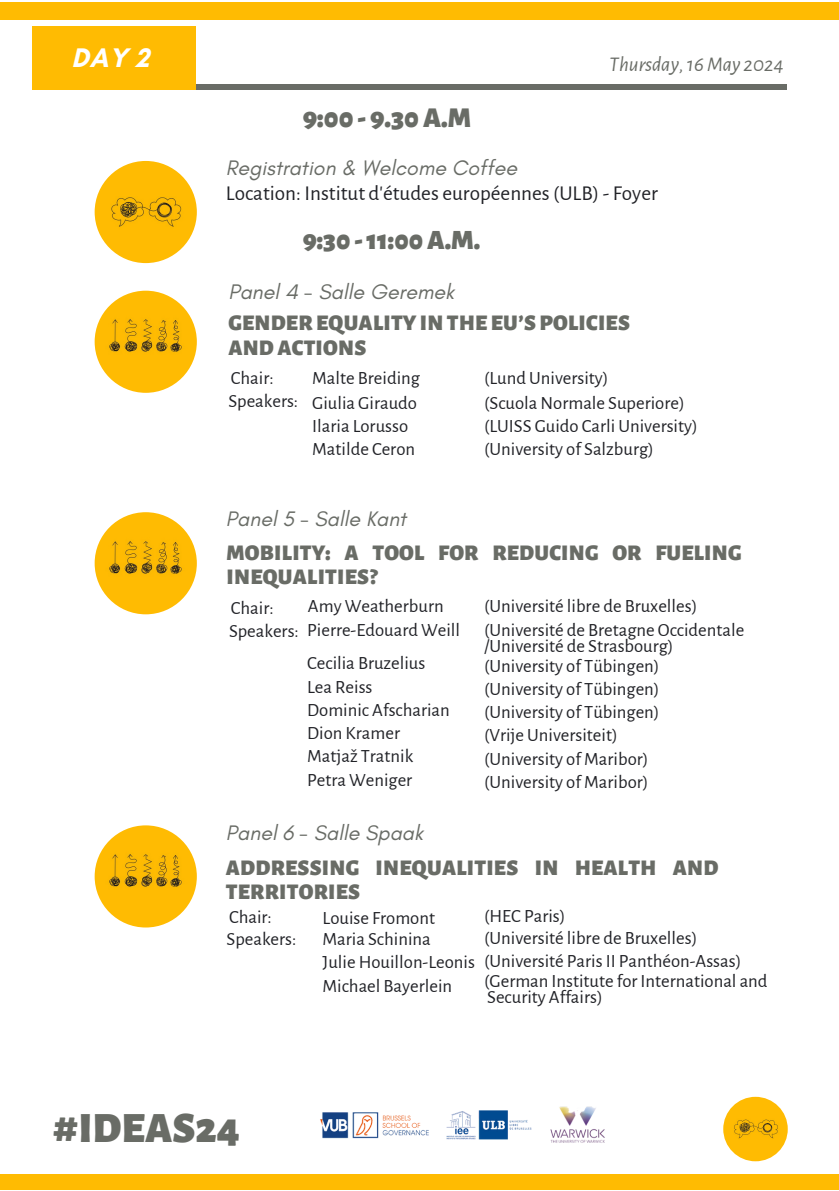
<style>
.page{position:relative;width:839px;height:1191px;background:#fff}
.page>*{position:absolute;margin:0;border:0;box-sizing:border-box;transform-origin:0 0}
.t1{font:900 43.6px "Alegreya Sans";color:#696c66}
.t2{font:900 29px "Alegreya Sans";color:#696c66}
.t3{font:900 28.2px "Alegreya Sans";color:#696c66}
.t4{font:700 27.4px "Glacial Indifference";color:#fff}
.t5{font:900 22.6px/24.4px "Alegreya Sans";letter-spacing:.01em;color:#696c66}
.t6{font:italic 21.4px "Glacial Indifference";color:#696c66}
.t7{font:21.2px "Alegreya Sans";color:#212227}
.t8{font:italic 21px "Alegreya Sans";color:#696c66}
.t9{font:18.6px/15.8px "Alegreya Sans";color:#212227}
</style>
<div class="page">
<div style="left:0;top:2px;width:838px;height:17px;background:#ffbb02"></div>
<div style="left:0;top:1174px;width:838px;height:15px;background:#ffbb02"></div>
<div style="left:37px;top:85px;width:749px;height:5px;background:#696c66"></div>
<div style="left:32px;top:26px;width:163px;height:64px;background:#ffbb02"></div>
<img style="left:95px;top:161px;width:102px;height:102px;border-radius:50%">
<img style="left:95px;top:512px;width:102px;height:102px;border-radius:50%">
<img style="left:95px;top:291px;width:102px;height:102px;border-radius:50%">
<img style="left:95px;top:825px;width:102px;height:102px;border-radius:50%">
<img style="left:723px;top:1097px;width:64px;height:64px;border-radius:50%">
<img style="left:320px;top:1106px;width:285px;height:37px">
<p class="t4" style="left:72px;top:41px;width:79px">DAY 2</p>
<p class="t8" style="left:609px;top:55px;width:176px">Thursday,16May 2024</p>
<p class="t2" style="left:303px;top:104px;width:170px">9:00 - 9.30A.M</p>
<p class="t6" style="left:226px;top:154px;width:293px">Registration &amp; Welcome Coffee</p>
<p class="t7" style="left:226px;top:183px;width:433px">Location: Institut d'études européennes (ULB) - Foyer</p>
<p class="t3" style="left:303px;top:226px;width:179px">9:30 -11:00A.M.</p>
<p class="t6" style="left:228px;top:279px;width:227px">Panel 4 - Salle Geremek</p>
<p class="t5" style="left:228px;top:312px;width:403px">GENDEREQUALITY IN THE EU’S POLICIES<br>ANDACTIONS</p>
<p class="t9" style="left:231px;top:370px;width:44px">Chair:</p>
<p class="t9" style="left:228px;top:393px;width:71px">Speakers:</p>
<p class="t9" style="left:312px;top:370px;width:109px">Malte Breiding</p>
<p class="t9" style="left:312px;top:395px;width:106px">Giulia Giraudo</p>
<p class="t9" style="left:312px;top:419px;width:97px">Ilaria Lorusso</p>
<p class="t9" style="left:312px;top:442px;width:104px">Matilde Ceron</p>
<h5 class="t6" style="left:226px;top:506px;width:182px">Panel 5 - Salle Kant</h5>
<h1 class="t9" style="left:484px;top:370px;width:126px">(Lund University)</h1>
<p class="t9" style="left:484px;top:395px;width:202px">(Scuola Normale Superiore)</p>
<p class="t9" style="left:484px;top:419px;width:215px">(LUISS Guido Carli University)</p>
<p class="t9" style="left:484px;top:442px;width:171px">(University of Salzburg)</p>
<h2 class="t5" style="left:226px;top:541px;width:516px">MOBILITY: A TOOL FOR REDUCING OR FUELING<br>INEQUALITIES?</h2>
<h3 class="t9" style="left:231px;top:601px;width:44px">Chair:</h3>
<p class="t9" style="left:308px;top:598px;width:137px">Amy Weatherburn</p>
<h5 class="t9" style="left:229px;top:623px;width:232px">Speakers: Pierre-Edouard Weill</h5>
<p class="t9" style="left:307px;top:656px;width:120px">Cecilia Bruzelius</p>
<p class="t9" style="left:307px;top:679px;width:67px">Lea Reiss</p>
<p class="t9" style="left:307px;top:702px;width:144px">Dominic Afscharian</p>
<p class="t9" style="left:307px;top:726px;width:94px">Dion Kramer</p>
<p class="t9" style="left:307px;top:749px;width:107px">Matjaž Tratnik</p>
<p class="t9" style="left:307px;top:772px;width:107px">Petra Weniger</p>
<h5 class="t6" style="left:226px;top:819px;width:199px">Panel 6 - Salle Spaak</h5>
<p class="t9" style="left:484px;top:598px;width:215px">(Université libre de Bruxelles)</p>
<p class="t9" style="left:484px;top:623px;width:262px">(Université de Bretagne Occidentale /Université de Strasbourg)</p>
<h5 class="t9" style="left:484px;top:658px;width:177px">(University of Tübingen)</h5>
<h3 class="t9" style="left:484px;top:681px;width:177px">(University of Tübingen)</h3>
<p class="t9" style="left:484px;top:705px;width:177px">(University of Tübingen)</p>
<h5 class="t9" style="left:484px;top:728px;width:135px">(Vrije Universiteit)</h5>
<h4 class="t9" style="left:484px;top:751px;width:166px">(University of Maribor)</h4>
<p class="t9" style="left:484px;top:774px;width:166px">(University of Maribor)</p>
<p class="t5" style="left:226px;top:856px;width:494px">ADDRESSING INEQUALITIES IN HEALTH AND<br>TERRITORIES</p>
<p class="t9" style="left:229px;top:909px;width:44px">Chair:</p>
<p class="t9" style="left:322px;top:911px;width:114px">Louise Fromont</p>
<p class="t9" style="left:226px;top:932px;width:71px">Speakers:</p>
<h4 class="t9" style="left:322px;top:932px;width:110px">Maria Schinina</h4>
<p class="t9" style="left:322px;top:955px;width:154px">Julie Houillon-Leonis</p>
<p class="t9" style="left:322px;top:978px;width:131px">Michael Bayerlein</p>
<p class="t9" style="left:484px;top:909px;width:83px">(HEC Paris)</p>
<p class="t9" style="left:484px;top:930px;width:215px">(Université libre de Bruxelles)</p>
<p class="t9" style="left:484px;top:954px;width:259px">(Université Paris II Panthéon-Assas)</p>
<p class="t9" style="left:484px;top:974px;width:285px">(German Institute for International and</p>
<p class="t9" style="left:487px;top:990px;width:117px">Security Affairs)</p>
<p class="t1" style="left:53px;top:1107px;width:189px">#IDEAS24</p>
</div>
